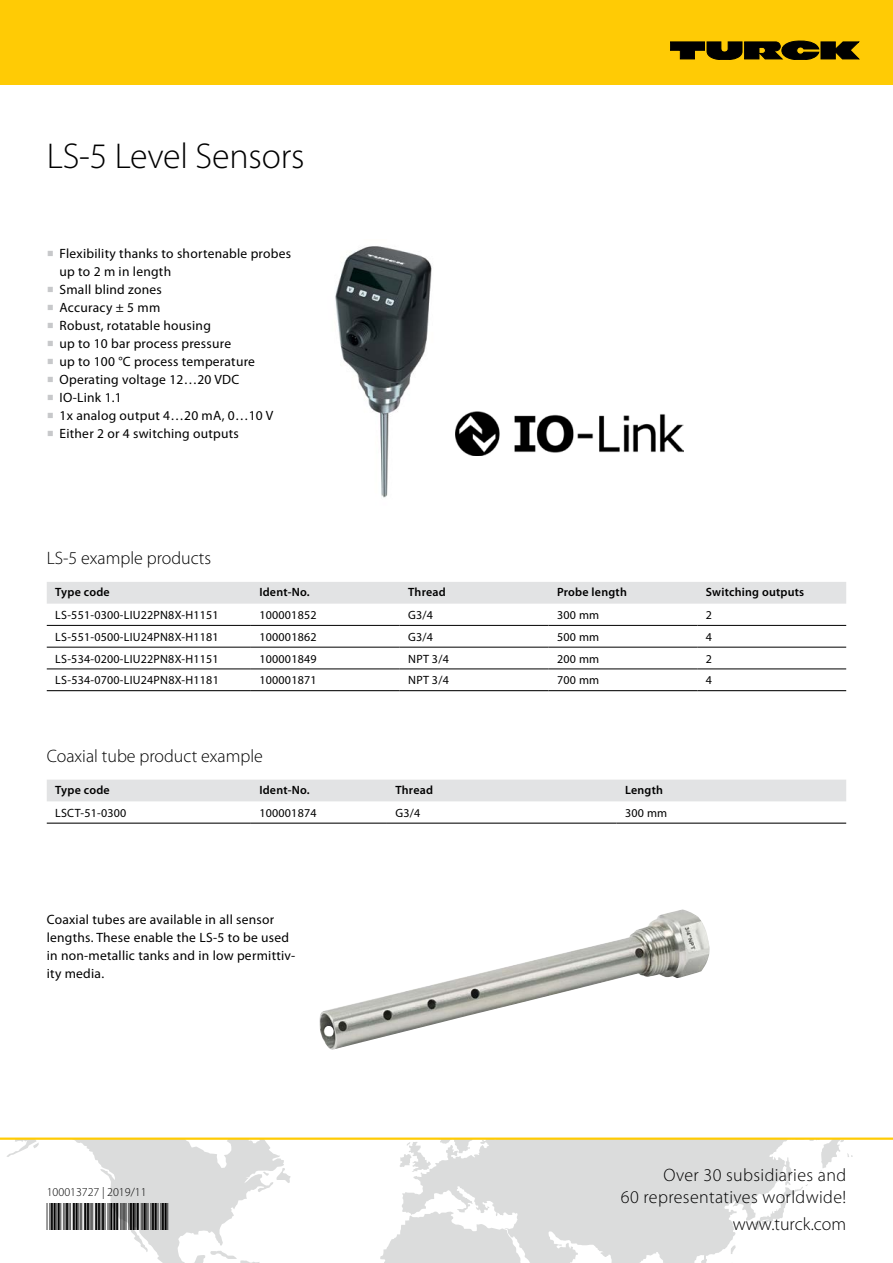
<style>
.page{position:relative;width:893px;height:1263px;background:#fff}
.page>*{position:absolute;margin:0;border:0;box-sizing:border-box;transform-origin:0 0}
.t1{font:300 36px "Myriad Pro";letter-spacing:-.005em;color:#000}
.t2{font:27px "Code 39 30";color:#000}
.t3{font:300 18px/22.5px "Myriad Pro";letter-spacing:.01em;color:#000;text-align:right}
.t4{font:13.5px/18px "Myriad Pro";letter-spacing:.02em;color:#000}
.t5{font:12px "Myriad Pro";letter-spacing:.02em;color:#000}
.t6{font:600 12px "Myriad Pro";letter-spacing:.02em;color:#000}
.t7{font:300 12px "Myriad Pro";color:#000}
.s1{font-family:"Minion Pro";font-size:18px;color:#c7c8ca}
</style>
<div class="page">
<svg style="left:7px;top:1140px;width:846px;height:123px;fill:#dbdcdc"></svg>
<div style="left:0;top:0;width:893px;height:85px;background:#ffcb05"></div>
<svg style="left:670px;top:41px;width:189px;height:19px"></svg>
<hr style="left:0;top:1137px;width:893px;height:3px;background:#ffcb05">
<img style="left:335px;top:246px;width:97px;height:252px">
<img style="left:455px;top:411px;width:228px;height:45px">
<img style="left:319px;top:909px;width:391px;height:141px">
<div style="left:47px;top:582px;width:799px;height:22px;background:#e2e3e4"></div>
<hr style="left:47px;top:690px;width:204px;height:1px;background:#000">
<hr style="left:251px;top:690px;width:149px;height:1px;background:#000">
<hr style="left:400px;top:690px;width:149px;height:1px;background:#000">
<hr style="left:549px;top:690px;width:148px;height:1px;background:#000">
<hr style="left:697px;top:690px;width:149px;height:1px;background:#000">
<hr style="left:47px;top:668px;width:204px;height:1px;background:#000">
<hr style="left:251px;top:668px;width:149px;height:1px;background:#000">
<hr style="left:400px;top:668px;width:149px;height:1px;background:#000">
<hr style="left:549px;top:668px;width:148px;height:1px;background:#000">
<hr style="left:697px;top:668px;width:149px;height:1px;background:#000">
<hr style="left:47px;top:625px;width:204px;height:1px;background:#000">
<hr style="left:251px;top:625px;width:149px;height:1px;background:#000">
<hr style="left:400px;top:625px;width:149px;height:1px;background:#000">
<hr style="left:549px;top:625px;width:148px;height:1px;background:#000">
<hr style="left:697px;top:625px;width:149px;height:1px;background:#000">
<hr style="left:47px;top:647px;width:204px;height:1px;background:#000">
<hr style="left:251px;top:647px;width:149px;height:1px;background:#000">
<hr style="left:400px;top:647px;width:149px;height:1px;background:#000">
<hr style="left:549px;top:647px;width:148px;height:1px;background:#000">
<hr style="left:697px;top:647px;width:149px;height:1px;background:#000">
<div style="left:47px;top:780px;width:799px;height:21px;background:#e2e3e4"></div>
<hr style="left:47px;top:823px;width:204px;height:1px;background:#000">
<hr style="left:251px;top:823px;width:136px;height:1px;background:#000">
<hr style="left:387px;top:823px;width:230px;height:1px;background:#000">
<hr style="left:617px;top:823px;width:229px;height:1px;background:#000">
<h1 class="t1" style="left:47px;top:134px;width:259px">LS-5 Level Sensors</h1>
<p class="t4" style="left:60px;top:244px;width:233px;text-indent:-13px"><span class="s1">■</span> Flexibility thanks to shortenable probes up to 2 m in length</p>
<p class="t4" style="left:47px;top:280px;width:117px"><span class="s1">■</span> Small blind zones</p>
<p class="t4" style="left:47px;top:298px;width:115px"><span class="s1">■</span> Accuracy ± 5 mm</p>
<p class="t4" style="left:47px;top:316px;width:166px"><span class="s1">■</span> Robust, rotatable housing</p>
<p class="t4" style="left:47px;top:334px;width:186px"><span class="s1">■</span> up to 10 bar process pressure</p>
<p class="t4" style="left:47px;top:352px;width:210px"><span class="s1">■</span> up to 100 °C process temperature</p>
<p class="t4" style="left:47px;top:370px;width:194px"><span class="s1">■</span> Operating voltage 12…20 VDC</p>
<p class="t4" style="left:47px;top:388px;width:77px"><span class="s1">■</span> IO-Link 1.1</p>
<p class="t4" style="left:47px;top:406px;width:228px"><span class="s1">■</span> 1x analog output 4…20 mA, 0…10 V</p>
<p class="t4" style="left:47px;top:424px;width:194px"><span class="s1">■</span> Either 2 or 4 switching outputs</p>
<h3 class="t3" style="left:47px;top:546px;width:166px">LS-5 example products</h3>
<p class="t6" style="left:55px;top:584px;width:56px">Type code</p>
<p class="t6" style="left:259px;top:584px;width:52px">Ident-No.</p>
<p class="t6" style="left:408px;top:584px;width:39px">Thread</p>
<p class="t6" style="left:557px;top:584px;width:71px">Probe length</p>
<p class="t6" style="left:706px;top:584px;width:100px">Switching outputs</p>
<p class="t5" style="left:55px;top:608px;width:165px">LS-551-0300-LIU22PN8X-H1151</p>
<p class="t5" style="left:259px;top:608px;width:59px">100001852</p>
<p class="t5" style="left:408px;top:608px;width:26px">G3/4</p>
<p class="t5" style="left:557px;top:608px;width:44px">300 mm</p>
<p class="t5" style="left:706px;top:608px;width:8px">2</p>
<p class="t5" style="left:55px;top:629px;width:165px">LS-551-0500-LIU24PN8X-H1181</p>
<p class="t5" style="left:259px;top:629px;width:59px">100001862</p>
<p class="t5" style="left:408px;top:629px;width:26px">G3/4</p>
<p class="t5" style="left:557px;top:629px;width:44px">500 mm</p>
<p class="t5" style="left:706px;top:629px;width:8px">4</p>
<p class="t5" style="left:55px;top:651px;width:165px">LS-534-0200-LIU22PN8X-H1151</p>
<p class="t5" style="left:259px;top:651px;width:59px">100001849</p>
<p class="t5" style="left:408px;top:651px;width:42px">NPT 3/4</p>
<p class="t5" style="left:557px;top:651px;width:44px">200 mm</p>
<p class="t5" style="left:706px;top:651px;width:8px">2</p>
<p class="t5" style="left:55px;top:673px;width:165px">LS-534-0700-LIU24PN8X-H1181</p>
<p class="t5" style="left:259px;top:673px;width:59px">100001871</p>
<p class="t5" style="left:408px;top:673px;width:42px">NPT 3/4</p>
<p class="t5" style="left:557px;top:673px;width:44px">700 mm</p>
<p class="t5" style="left:706px;top:673px;width:8px">4</p>
<h3 class="t3" style="left:47px;top:744px;width:218px">Coaxial tube product example</h3>
<p class="t6" style="left:55px;top:782px;width:56px">Type code</p>
<p class="t6" style="left:259px;top:782px;width:52px">Ident-No.</p>
<p class="t6" style="left:395px;top:782px;width:39px">Thread</p>
<p class="t6" style="left:625px;top:782px;width:39px">Length</p>
<p class="t5" style="left:55px;top:805px;width:73px">LSCT-51-0300</p>
<p class="t5" style="left:259px;top:805px;width:59px">100001874</p>
<p class="t5" style="left:395px;top:805px;width:26px">G3/4</p>
<p class="t5" style="left:625px;top:805px;width:44px">300 mm</p>
<p class="t4" style="left:47px;top:910px;width:250px">Coaxial tubes are available in all sensor lengths. These enable the LS-5 to be used in non-metallic tanks and in low permittiv&shy;ity media.</p>
<p class="t7" style="left:47px;top:1185px;width:101px">100013727 | 2019/11</p>
<h2 class="t2" style="left:47px;top:1204px;width:124px">*100013727*</h2>
<h3 class="t3" style="left:621px;top:1163px;width:227px">Over 30 subsidiaries and<br>60 representatives worldwide!</h3>
<h3 class="t3" style="left:733px;top:1212px;width:115px">www.turck.com</h3>
</div>
